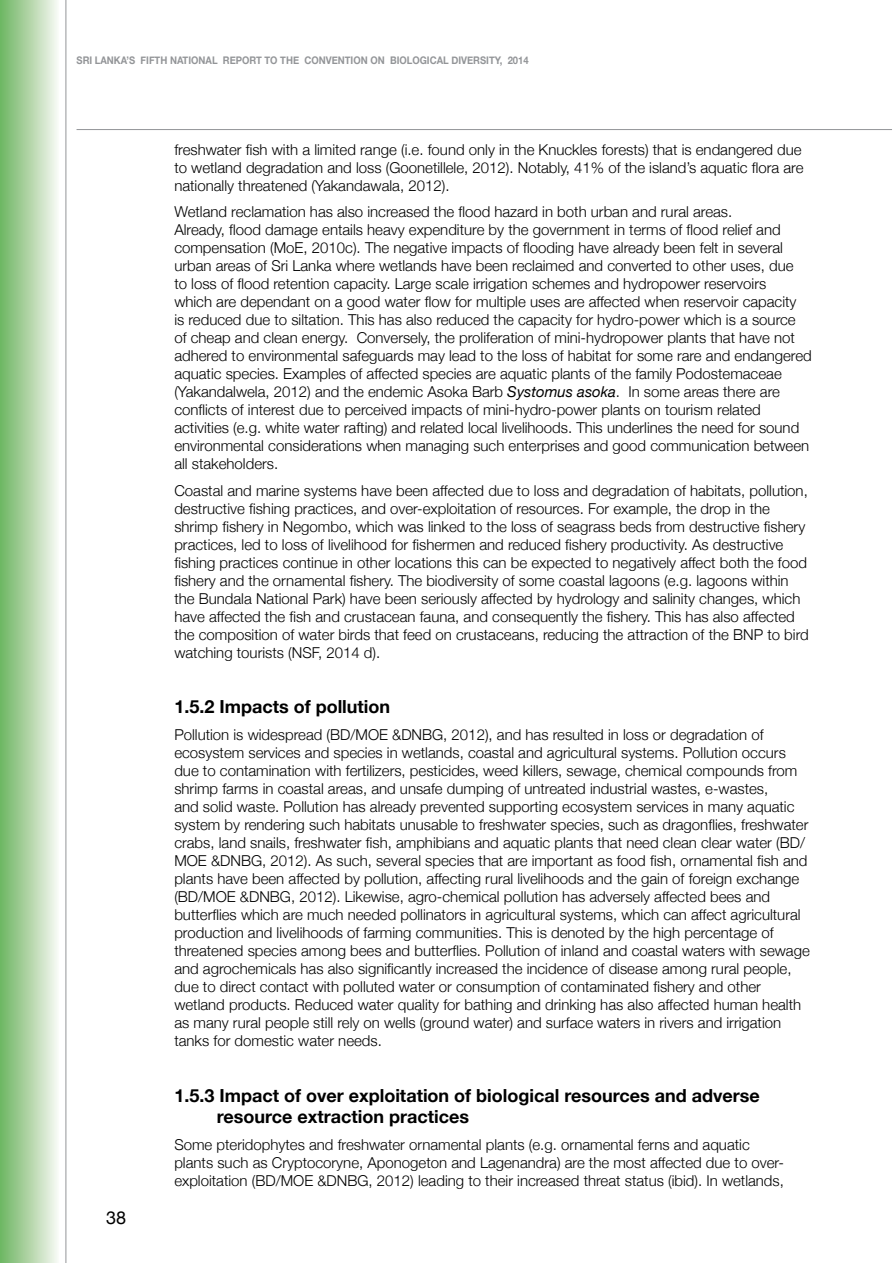
<style>
.page{position:relative;width:893px;height:1263px;background:#fff}
.page>*{position:absolute;margin:0;border:0;box-sizing:border-box;transform-origin:0 0}
.t1{font:700 18px/21.6px "Helvetica Neue";color:#000}
.t2{font:18px "Helvetica Neue";color:#000}
.t3{font:300 15px/18px "Helvetica Neue";color:#000}
.t4{font:700 10.5px "Helvetica Neue";color:#939598;scale:.9 1}
.s1{font-weight:400;font-style:italic}
</style>
<div class="page">
<hr style="left:66px;top:0;width:1px;height:1263px;background:#939598">
<hr style="left:77px;top:129px;width:815px;height:1px;background:#939598">
<div style="left:0;top:0;width:59px;height:1263px;background:linear-gradient(to right,#6db461,#f8f8f4)"></div>
<p class="t4" style="left:77px;top:54px;width:504px">Sri Lanka’s Fifth National Report to the Convention on Biological Diversity, 2014</p>
<p class="t3" style="left:174px;top:140px;width:631px;text-align:justify">freshwater fish with a limited range (i.e. found only in the Knuckles forests) that is endangered due to wetland degradation and loss (Goonetillele, 2012). Notably, 41% of the island’s aquatic flora are nationally threatened (Yakandawala, 2012).</p>
<p class="t3" style="left:174px;top:203px;width:639px">Wetland reclamation has also increased the flood hazard in both urban and rural areas.<br>Already, flood damage entails heavy expenditure by the government in terms of flood relief and compensation (MoE, 2010c). The negative impacts of flooding have already been felt in several urban areas of Sri Lanka where wetlands have been reclaimed and converted to other uses, due<br>to loss of flood retention capacity. Large scale irrigation schemes and hydropower reservoirs<br>which are dependant on a good water flow for multiple uses are affected when reservoir capacity<br>is reduced due to siltation. This has also reduced the capacity for hydro-power which is a source<br>of cheap and clean energy. Conversely, the proliferation of mini-hydropower plants that have not adhered to environmental safeguards may lead to the loss of habitat for some rare and endangered aquatic species. Examples of affected species are aquatic plants of the family Podostemaceae (Yakandalwela, 2012) and the endemic Asoka Barb <span class="s1">Systomus asoka</span>. In some areas there are conflicts of interest due to perceived impacts of mini-hydro-power plants on tourism related activities (e.g. white water rafting) and related local livelihoods. This underlines the need for sound environmental considerations when managing such enterprises and good communication between all stakeholders.</p>
<p class="t3" style="left:174px;top:481px;width:636px">Coastal and marine systems have been affected due to loss and degradation of habitats, pollution, destructive fishing practices, and over-exploitation of resources. For example, the drop in the shrimp fishery in Negombo, which was linked to the loss of seagrass beds from destructive fishery practices, led to loss of livelihood for fishermen and reduced fishery productivity. As destructive fishing practices continue in other locations this can be expected to negatively affect both the food fishery and the ornamental fishery. The biodiversity of some coastal lagoons (e.g. lagoons within the Bundala National Park) have been seriously affected by hydrology and salinity changes, which have affected the fish and crustacean fauna, and consequently the fishery. This has also affected the composition of water birds that feed on crustaceans, reducing the attraction of the BNP to bird watching tourists (NSF, 2014 d).</p>
<p class="t1" style="left:174px;top:696px;width:217px">1.5.2 Impacts of pollution</p>
<p class="t3" style="left:174px;top:725px;width:637px">Pollution is widespread (BD/MOE &amp;DNBG, 2012), and has resulted in loss or degradation of ecosystem services and species in wetlands, coastal and agricultural systems. Pollution occurs due to contamination with fertilizers, pesticides, weed killers, sewage, chemical compounds from shrimp farms in coastal areas, and unsafe dumping of untreated industrial wastes, e-wastes,<br>and solid waste. Pollution has already prevented supporting ecosystem services in many aquatic system by rendering such habitats unusable to freshwater species, such as dragonflies, freshwater crabs, land snails, freshwater fish, amphibians and aquatic plants that need clean clear water (BD/ MOE &amp;DNBG, 2012). As such, several species that are important as food fish, ornamental fish and plants have been affected by pollution, affecting rural livelihoods and the gain of foreign exchange (BD/MOE &amp;DNBG, 2012). Likewise, agro-chemical pollution has adversely affected bees and butterflies which are much needed pollinators in agricultural systems, which can affect agricultural production and livelihoods of farming communities. This is denoted by the high percentage of threatened species among bees and butterflies. Pollution of inland and coastal waters with sewage and agrochemicals has also significantly increased the incidence of disease among rural people, due to direct contact with polluted water or consumption of contaminated fishery and other wetland products. Reduced water quality for bathing and drinking has also affected human health as many rural people still rely on wells (ground water) and surface waters in rivers and irrigation tanks for domestic water needs.</p>
<p class="t2" style="left:106px;top:1207px;width:22px">38</p>
<p class="t1" style="left:217px;top:1084px;width:545px;text-indent:-43px">1.5.3 Impact of over exploitation of biological resources and adverse resource extraction practices</p>
<p class="t3" style="left:174px;top:1135px;width:611px">Some pteridophytes and freshwater ornamental plants (e.g. ornamental ferns and aquatic plants such as Cryptocoryne, Aponogeton and Lagenandra) are the most affected due to over&shy;exploitation (BD/MOE &amp;DNBG, 2012) leading to their increased threat status (ibid). In wetlands,</p>
</div>
